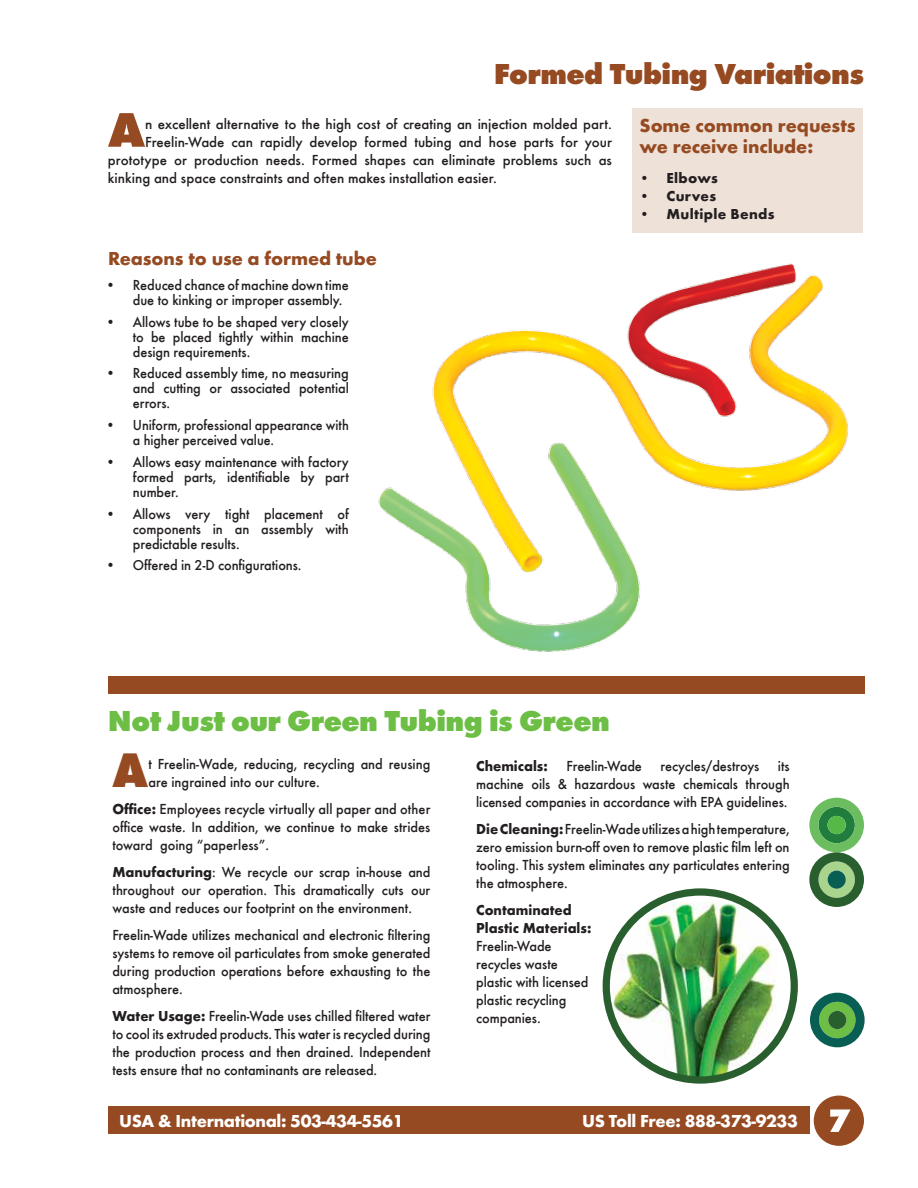
<style>
.page{position:relative;width:918px;height:1188px;background:#fff}
.page>*{position:absolute;margin:0;border:0;box-sizing:border-box;transform-origin:0 0}
.t1{font:700 expanded 50.4px "Futura";color:#964a21;scale:.96 1}
.t2{font:700 expanded 50.4px "Futura";color:#964a21}
.t3{font:700 expanded 30px "Futura";letter-spacing:-.02em;color:#6cbe45}
.t4{font:700 expanded 30px "Futura";letter-spacing:-.02em;color:#964a21}
.t5{font:700 19.5px/21px "Futura";letter-spacing:-.005em;color:#964a21}
.t6{font:700 18px "Futura";letter-spacing:-.02em;color:#fff}
.t7{font:500 15px/18px "Futura";letter-spacing:-.005em;color:#231f20;text-align:justify;scale:.96 1}
.t8{font:500 15px "Futura";letter-spacing:-.005em;color:#231f20}
.t9{font:500 15px/15px "Futura";letter-spacing:-.005em;color:#231f20;scale:.94 1}
.t10{font:700 15px/18px "Futura";letter-spacing:.005em;color:#231f20;scale:.96 1}
.t11{font:700 15px "Futura";letter-spacing:.005em;color:#231f20}
.s1{font-weight:700}
</style>
<div class="page">
<div style="left:108px;top:1107px;width:702px;height:27px;background:#964a21"></div>
<div style="left:814px;top:1096px;width:50px;height:50px;background:#964a21;border-radius:50%"></div>
<svg style="left:830px;top:1109px;width:20px;height:23px"></svg>
<svg style="left:810px;top:993px;width:55px;height:54px"></svg>
<svg style="left:809px;top:798px;width:55px;height:109px"></svg>
<img style="left:613px;top:902px;width:164px;height:176px">
<div style="left:603px;top:888px;width:195px;height:196px;border:7px solid #295e2f;border-radius:50%"></div>
<div style="left:633px;top:108px;width:230px;height:124px;background:#ede1d8"></div>
<div style="left:108px;top:677px;width:757px;height:17px;background:#964a21"></div>
<img style="left:378px;top:263px;width:470px;height:389px">
<h2 class="t4" style="left:494px;top:56px;width:372px">Formed Tubing Variations</h2>
<h1 class="t2" style="left:108px;top:100px;width:39px">A</h1>
<p class="t8" style="left:145px;top:115px;width:468px">n excellent alternative to the high cost of creating an injection molded part.</p>
<p class="t8" style="left:145px;top:133px;width:468px">Freelin-Wade can rapidly develop formed tubing and hose parts for your</p>
<p class="t8" style="left:108px;top:151px;width:506px">prototype or production needs. Formed shapes can eliminate problems such as</p>
<p class="t8" style="left:108px;top:169px;width:390px">kinking and space constraints and often makes installation easier.</p>
<h3 class="t5" style="left:108px;top:248px;width:270px">Reasons to use a formed tube</h3>
<p class="t7" style="left:133px;top:277px;width:226px;line-height:15px;text-indent:-27px">• Reduced chance of machine down time due to kinking or improper assembly.</p>
<p class="t7" style="left:133px;top:314px;width:226px;line-height:15px;text-indent:-27px">• Allows tube to be shaped very closely to be placed tightly within machine design requirements.</p>
<p class="t7" style="left:133px;top:366px;width:227px;line-height:15px;text-indent:-27px">• Reduced assembly time, no measuring and cutting or associated potential errors.</p>
<p class="t9" style="left:133px;top:418px;width:231px;text-indent:-27px">• Uniform, professional appearance with a higher perceived value.</p>
<p class="t7" style="left:133px;top:454px;width:226px;line-height:15px;text-indent:-27px">• Allows easy maintenance with factory formed parts, identifiable by part number.</p>
<p class="t7" style="left:133px;top:506px;width:227px;line-height:15px;text-indent:-27px">• Allows very tight placement of components in an assembly with predictable results.</p>
<p class="t7" style="left:106px;top:556px;width:205px">• Offered in 2-D configurations.</p>
<h3 class="t5" style="left:640px;top:114px;width:217px">Some common requests we receive include:</h3>
<p class="t11" style="left:640px;top:168px;width:80px">• Elbows</p>
<p class="t11" style="left:640px;top:186px;width:78px">• Curves</p>
<p class="t11" style="left:640px;top:204px;width:136px">• Multiple Bends</p>
<h2 class="t3" style="left:108px;top:703px;width:504px">Not Just our Green Tubing is Green</h2>
<h1 class="t1" style="left:112px;top:740px;width:39px">A</h1>
<p class="t7" style="left:149px;top:755px;width:295px">t Freelin-Wade, reducing, recycling and reusing are ingrained into our culture.</p>
<p class="t7" style="left:112px;top:800px;width:333px"><span class="s1">Office:</span> Employees recycle virtually all paper and other office waste. In addition, we continue to make strides toward going “paperless”.</p>
<p class="t7" style="left:112px;top:863px;width:333px"><span class="s1">Manufacturing</span>: We recycle our scrap in-house and throughout our operation. This dramatically cuts our waste and reduces our footprint on the environment.</p>
<p class="t7" style="left:112px;top:926px;width:333px">Freelin-Wade utilizes mechanical and electronic filtering systems to remove oil particulates from smoke generated during production operations before exhausting to the atmosphere.</p>
<p class="t7" style="left:112px;top:1007px;width:333px"><span class="s1">Water Usage:</span> Freelin-Wade uses chilled filtered water to cool its extruded products. This water is recycled during the production process and then drained. Independent tests ensure that no contaminants are released.</p>
<p class="t7" style="left:476px;top:757px;width:328px"><span class="s1">Chemicals:</span> Freelin-Wade recycles/destroys its machine oils &amp; hazardous waste chemicals through licensed companies in accordance with EPA guidelines.</p>
<p class="t7" style="left:476px;top:820px;width:328px"><span class="s1">Die Cleaning:</span> Freelin-Wade utilizes a high temperature, zero emission burn-off oven to remove plastic film left on tooling. This system eliminates any particulates entering the atmosphere.</p>
<p class="t10" style="left:476px;top:901px;width:121px">Contaminated<br>Plastic Materials:</p>
<p class="t7" style="left:476px;top:937px;width:118px;text-align:left">Freelin-Wade recycles waste plastic with licensed plastic recycling companies.</p>
<p class="t6" style="left:119px;top:1109px;width:286px">USA &amp; International: 503-434-5561</p>
<p class="t6" style="left:582px;top:1109px;width:217px">US Toll Free: 888-373-9233</p>
</div>
